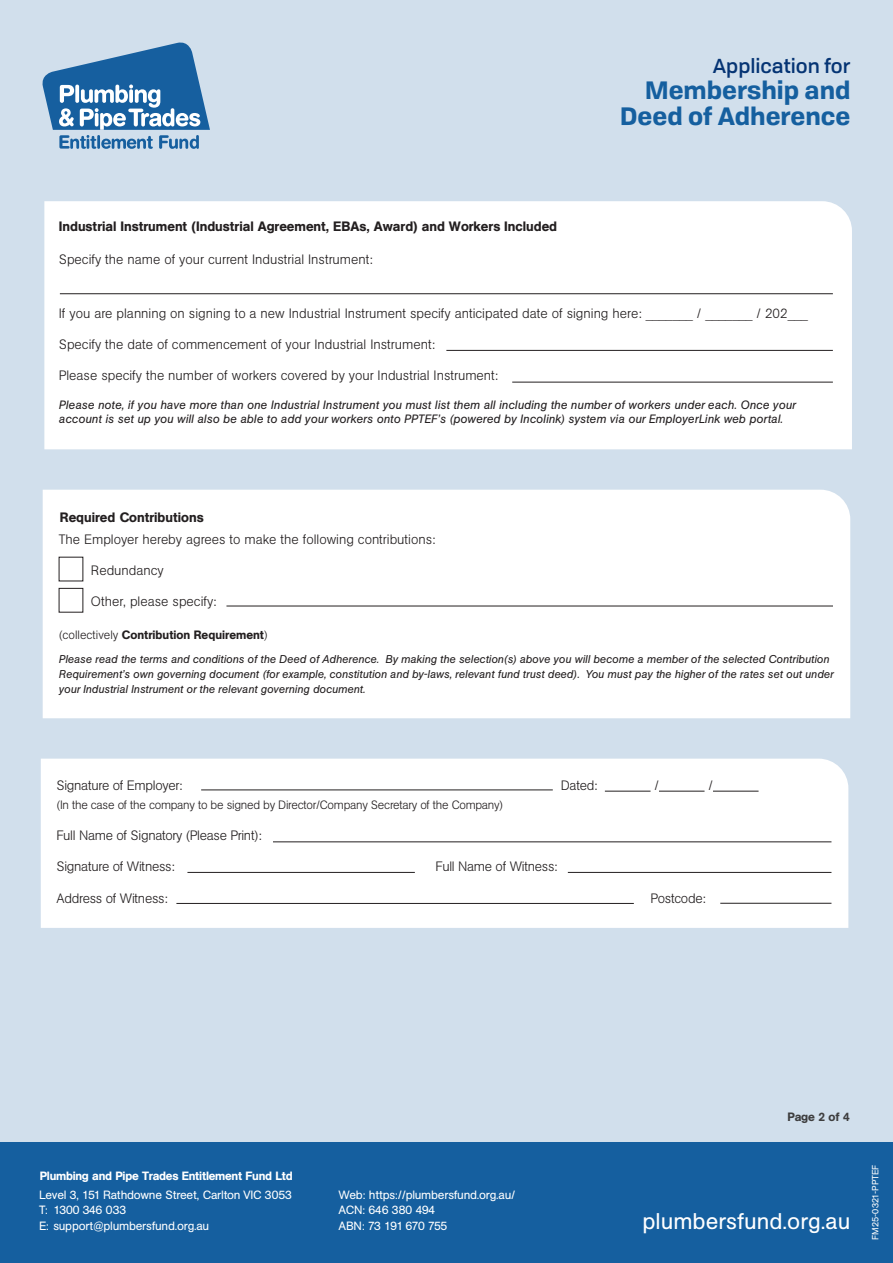
<style>
.page{position:relative;width:893px;height:1263px;background:#fff}
.page>*{position:absolute;margin:0;border:0;box-sizing:border-box;transform-origin:0 0}
.t1{font:700 24.45px/26px "Tofino";color:#155f9f;text-align:right}
.t2{font:22.5px "AG Book BQ";color:#fff}
.t3{font:500 19.8px "Tofino";color:#053474}
.t4{font:300 13.5px "AG Book BQ";color:#231f20}
.t5{font:300 13.5px "AG Book BQ";letter-spacing:-.02em;color:#231f20}
.Form_Body{font:500 13.5px "AG Book BQ";color:#231f20}
.t6{font:italic 12px/14.4px "AG Book BQ";color:#231f20}
.t7{font:300 12px "AG Book BQ";letter-spacing:-.02em;color:#231f20}
.t8{font:500 12px "AG Book BQ";color:#231f20}
.Text_subheads{font:500 12px "AG Book BQ";letter-spacing:-.015em;color:#3e3e3f}
.t9{font:11.85px/15.3px "AG Book BQ";letter-spacing:-.02em;color:#fff}
.t10{font:500 11.85px "AG Book BQ";letter-spacing:-.02em;color:#fff}
.t11{font:italic 11.25px/15px "AG Book BQ";letter-spacing:-.005em;color:#231f20}
.t12{font:9px "AG Book BQ";color:#fff}
.s1{font-weight:300}
</style>
<div class="page">
<div style="left:0;top:0;width:893px;height:1195px;background:#d1dfec"></div>
<div style="left:0;top:1142px;width:893px;height:121px;background:#155f9f"></div>
<svg style="left:43px;top:43px;width:167px;height:106px"></svg>
<div style="left:43px;top:490px;width:807px;height:228px;background:#fff"></div>
<div style="left:41px;top:759px;width:807px;height:169px;background:#fff"></div>
<hr style="left:605px;top:791px;width:45px;height:1px;background:#231f20">
<hr style="left:659px;top:791px;width:45px;height:1px;background:#231f20">
<hr style="left:713px;top:791px;width:45px;height:1px;background:#231f20">
<hr style="left:201px;top:790px;width:352px;height:1px;background:#231f20">
<hr style="left:226px;top:606px;width:607px;height:1px;background:#231f20">
<hr style="left:273px;top:841px;width:558px;height:1px;background:#231f20">
<hr style="left:187px;top:872px;width:228px;height:1px;background:#231f20">
<hr style="left:176px;top:903px;width:458px;height:1px;background:#231f20">
<hr style="left:568px;top:872px;width:263px;height:1px;background:#231f20">
<hr style="left:720px;top:903px;width:111px;height:1px;background:#231f20">
<div style="left:44px;top:201px;width:808px;height:248px;background:#fff"></div>
<hr style="left:60px;top:293px;width:773px;height:1px;background:#231f20">
<hr style="left:446px;top:350px;width:387px;height:1px;background:#231f20">
<hr style="left:512px;top:382px;width:321px;height:1px;background:#231f20">
<p class="Form_Body" style="left:59px;top:218px;width:500px">Industrial Instrument (Industrial Agreement, EBAs, Award) and Workers Included</p>
<p class="t4" style="left:59px;top:251px;width:315px">Specify the name of your current Industrial Instrument:</p>
<p class="t3" style="left:713px;top:51px;width:139px">Application for</p>
<p class="t1" style="left:620px;top:75px;width:232px">Membership and<br>Deed of Adherence</p>
<p class="t4" style="left:59px;top:305px;width:751px">If you are planning on signing to a new Industrial Instrument specify anticipated date of signing here: _______ / _______ / 202___</p>
<p class="t4" style="left:59px;top:336px;width:378px">Specify the date of commencement of your Industrial Instrument:</p>
<p class="t4" style="left:59px;top:367px;width:441px">Please specify the number of workers covered by your Industrial Instrument:</p>
<p class="t6" style="left:59px;top:398px;width:739px">Please note, if you have more than one Industrial Instrument you must list them all including the number of workers under each. Once your account is set up you will also be able to add your workers onto PPTEF’s (powered by Incolink) system via our EmployerLink web portal.</p>
<p class="Form_Body" style="left:60px;top:509px;width:145px">Required Contributions</p>
<p class="t4" style="left:59px;top:531px;width:378px">The Employer hereby agrees to make the following contributions:</p>
<p class="t4" style="left:91px;top:562px;width:74px">Redundancy</p>
<p class="t4" style="left:91px;top:594px;width:127px">Other, please specify:</p>
<p class="t8" style="left:59px;top:628px;width:210px"><span class="s1">(collectively</span> Contribution Requirement<span class="s1">)</span></p>
<p class="t11" style="left:59px;top:652px;width:776px">Please read the terms and conditions of the Deed of Adherence. By making the selection(s) above you will become a member of the selected Contribution<br>Requirement’s own governing document (for example, constitution and by-laws, relevant fund trust deed). You must pay the higher of the rates set out under your Industrial Instrument or the relevant governing document.</p>
<p class="t5" style="left:56px;top:777px;width:127px">Signature of Employer:</p>
<p class="t4" style="left:561px;top:777px;width:38px">Dated:</p>
<p class="t4" style="left:654px;top:777px;width:6px">/</p>
<p class="t4" style="left:708px;top:777px;width:6px">/</p>
<p class="t7" style="left:56px;top:798px;width:448px">(In the case of the company to be signed by Director/Company Secretary of the Company)</p>
<p class="t5" style="left:56px;top:827px;width:207px">Full Name of Signatory (Please Print):</p>
<p class="t5" style="left:56px;top:859px;width:120px">Signature of Witness:</p>
<p class="t5" style="left:436px;top:859px;width:124px">Full Name of Witness:</p>
<p class="t5" style="left:56px;top:890px;width:113px">Address of Witness:</p>
<p class="t5" style="left:651px;top:890px;width:57px">Postcode:</p>
<p class="Text_subheads" style="left:787px;top:1109px;width:64px">Page 2 of 4</p>
<p class="t10" style="left:40px;top:1169px;width:255px">Plumbing and Pipe Trades Entitlement Fund Ltd</p>
<p class="t12" style="left:870px;top:1239px;width:76px;rotate:-90deg">FM25-0321-PPTEF</p>
<p class="t9" style="left:39px;top:1187px;width:254px">Level 3, 151 Rathdowne Street, Carlton VIC 3053<br>T: 1300 346 033<br>E: support@plumbersfund.org.au</p>
<p class="t9" style="left:339px;top:1187px;width:178px">Web: https://plumbersfund.org.au/<br>ACN: 646 380 494<br>ABN: 73 191 670 755</p>
<h2 class="t2" style="left:642px;top:1208px;width:210px">plumbersfund.org.au</h2>
</div>
